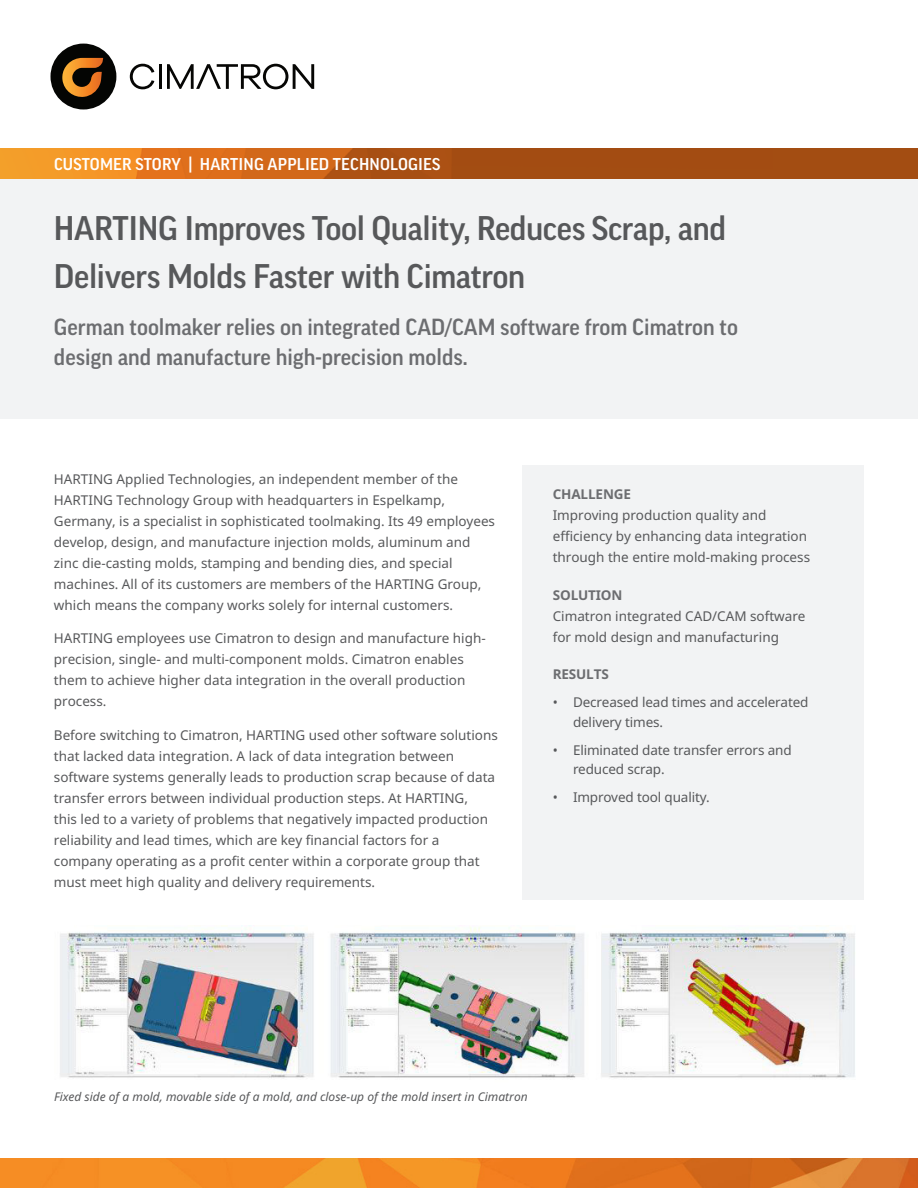
<style>
.page{position:relative;width:918px;height:1188px;background:#fff}
.page>*{position:absolute;margin:0;border:0;box-sizing:border-box;transform-origin:0 0}
.t1{font:500 33px/48px "Good Pro";letter-spacing:-.01em;color:#57585a}
.SubTitle{font:500 22.5px/30px "Good Pro";color:#6c6d70}
.Case_Study_Label{font:500 16.5px "Good Pro";letter-spacing:.01em;color:#fff}
.body_P_space{font:13.5px/21px "Noto Sans";color:#57585a}
.body{font:13.5px/21px "Noto Sans";color:#57585a}
.H3{font:700 13.5px "Noto Sans";letter-spacing:-.01em;color:#6c6d70}
.t2{font:italic 12px "Noto Sans";color:#57585a}
</style>
<div class="page">
<div style="left:523px;top:465px;width:341px;height:435px;background:#f2f3f4"></div>
<div style="left:0;top:149px;width:918px;height:270px;background:#f2f3f4"></div>
<img style="left:60px;top:927px;width:795px;height:151px">
<svg style="left:130px;top:64px;width:24px;height:25px"></svg>
<hr style="left:159px;top:64px;width:2px;height:25px;background:#060604">
<svg style="left:167px;top:64px;width:147px;height:25px"></svg>
<div style="left:51px;top:44px;width:65px;height:65px;background:#040503;border-radius:50%"></div>
<svg style="left:62px;top:58px;width:41px;height:39px"></svg>
<img style="left:0;top:149px;width:918px;height:30px">
<img style="left:0;top:1158px;width:918px;height:30px">
<p class="Case_Study_Label" style="left:54px;top:154px;width:388px">CUSTOMER STORY | HARTING APPLIED TECHNOLOGIES</p>
<h1 class="t1" style="left:54px;top:204px;width:674px">HARTING Improves Tool Quality, Reduces Scrap, and<br>Delivers Molds Faster with Cimatron</h1>
<p class="SubTitle" style="left:54px;top:312px;width:686px">German toolmaker relies on integrated CAD/CAM software from Cimatron to design and manufacture high-precision molds.</p>
<p class="body_P_space" style="left:54px;top:468px;width:443px">HARTING Applied Technologies, an independent member of the HARTING Technology Group with headquarters in Espelkamp, Germany, is a specialist in sophisticated toolmaking. Its 49 employees develop, design, and manufacture injection molds, aluminum and zinc die-casting molds, stamping and bending dies, and special machines. All of its customers are members of the HARTING Group, which means the company works solely for internal customers.</p>
<p class="body_P_space" style="left:54px;top:628px;width:433px">HARTING employees use Cimatron to design and manufacture high&shy;precision, single- and multi-component molds. Cimatron enables them to achieve higher data integration in the overall production process.</p>
<p class="body_P_space" style="left:54px;top:724px;width:445px">Before switching to Cimatron, HARTING used other software solutions that lacked data integration. A lack of data integration between software systems generally leads to production scrap because of data transfer errors between individual production steps. At HARTING,<br>this led to a variety of problems that negatively impacted production reliability and lead times, which are key financial factors for a company operating as a profit center within a corporate group that must meet high quality and delivery requirements.</p>
<p class="H3" style="left:553px;top:485px;width:80px">CHALLENGE</p>
<p class="body" style="left:553px;top:504px;width:259px">Improving production quality and efficiency by enhancing data integration through the entire mold-making process</p>
<p class="H3" style="left:553px;top:585px;width:71px">SOLUTION</p>
<p class="body" style="left:553px;top:605px;width:254px">Cimatron integrated CAD/CAM software for mold design and manufacturing</p>
<p class="H3" style="left:553px;top:665px;width:58px">RESULTS</p>
<p class="body_P_space" style="left:573px;top:692px;width:237px;line-height:19.5px;text-indent:-20px">• Decreased lead times and accelerated delivery times.</p>
<p class="body_P_space" style="left:573px;top:740px;width:220px;line-height:19.5px;text-indent:-20px">• Eliminated date transfer errors and reduced scrap.</p>
<p class="body_P_space" style="left:553px;top:786px;width:159px">• Improved tool quality.</p>
<p class="t2" style="left:54px;top:1088px;width:475px">Fixed side of a mold, movable side of a mold, and close-up of the mold insert in Cimatron</p>
</div>
